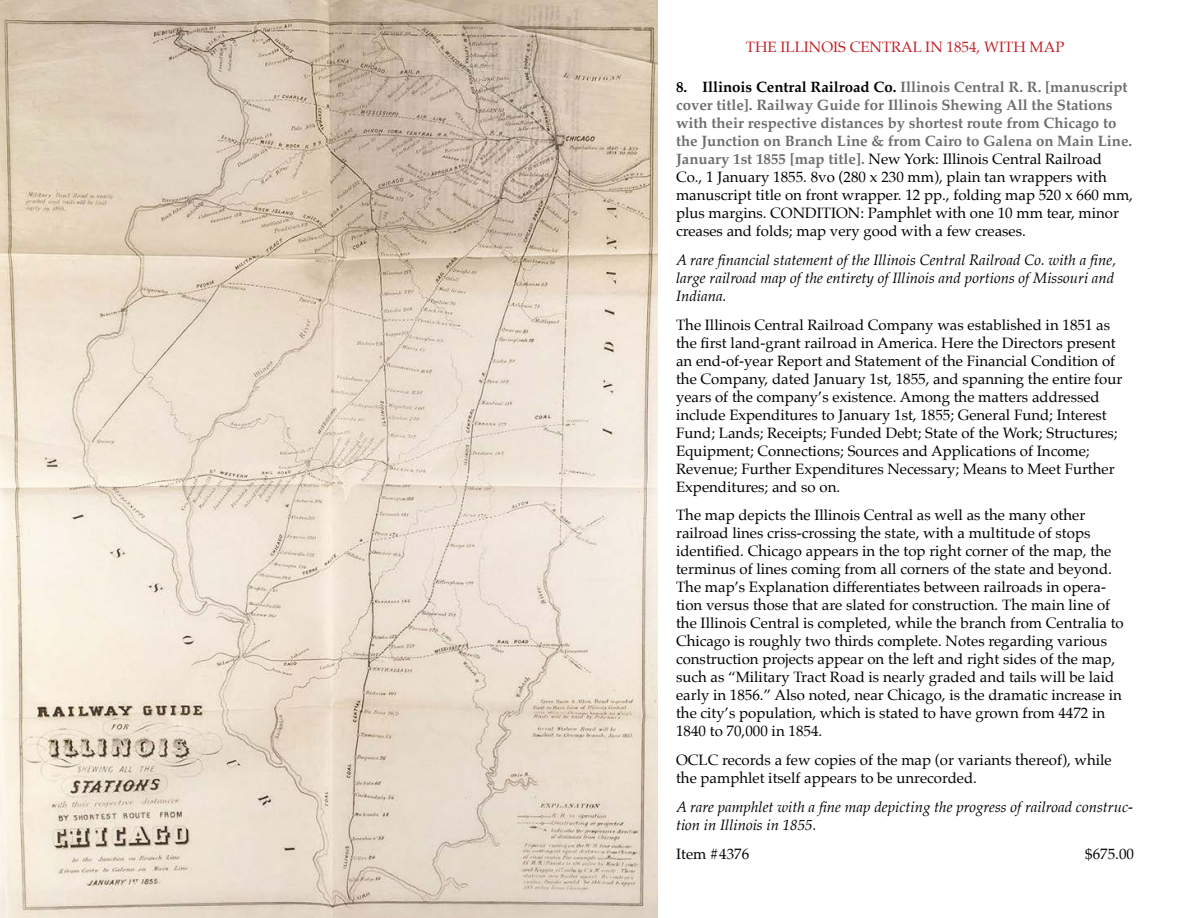
<style>
.page{position:relative;width:1188px;height:918px;background:#fff}
.page>*{position:absolute;margin:0;border:0;box-sizing:border-box;transform-origin:0 0}
.t1{font:15px/18px "Palatino";color:#000}
.t2{font:italic 15px/18px "Palatino";color:#000;text-align:justify}
.t3{font:15px "Palatino";color:#c12126}
.s1{font-weight:700}
.s2{font-weight:700;color:#6c6d6d}
</style>
<div class="page">
<img style="left:0;top:0;width:658px;height:918px">
<p class="t3" style="left:746px;top:35px;width:320px">THE ILLINOIS CENTRAL IN 1854, WITH MAP</p>
<p class="t1" style="left:676px;top:78px;width:458px"><span class="s1">8. Illinois Central Railroad Co.</span> <span class="s2">Illinois Central R. R. [manuscript cover title]. Railway Guide for Illinois Shewing All the Stations with their respective distances by shortest route from Chicago to the Junction on Branch Line &amp; from Cairo to Galena on Main Line.<br>January 1st 1855 [map title].</span> New York: Illinois Central Railroad<br>Co., 1 January 1855. 8vo (280 x 230 mm), plain tan wrappers with manuscript title on front wrapper. 12 pp., folding map 520 x 660 mm, plus margins. CONDITION: Pamphlet with one 10 mm tear, minor creases and folds; map very good with a few creases.</p>
<p class="t2" style="left:676px;top:250px;width:442px">A rare financial statement of the Illinois Central Railroad Co. with a fine, large railroad map of the entirety of Illinois and portions of Missouri and Indiana.</p>
<p class="t1" style="left:676px;top:315px;width:448px">The Illinois Central Railroad Company was established in 1851 as the first land-grant railroad in America. Here the Directors present an end-of-year Report and Statement of the Financial Condition of the Company, dated January 1st, 1855, and spanning the entire four years of the company’s existence. Among the matters addressed include Expenditures to January 1st, 1855; General Fund; Interest Fund; Lands; Receipts; Funded Debt; State of the Work; Structures; Equipment; Connections; Sources and Applications of Income; Revenue; Further Expenditures Necessary; Means to Meet Further Expenditures; and so on.</p>
<p class="t1" style="left:676px;top:506px;width:449px">The map depicts the Illinois Central as well as the many other railroad lines criss-crossing the state, with a multitude of stops identified. Chicago appears in the top right corner of the map, the terminus of lines coming from all corners of the state and beyond.<br>The map’s Explanation differentiates between railroads in opera&shy;tion versus those that are slated for construction. The main line of the Illinois Central is completed, while the branch from Centralia to Chicago is roughly two thirds complete. Notes regarding various construction projects appear on the left and right sides of the map, such as “Military Tract Road is nearly graded and tails will be laid early in 1856.” Also noted, near Chicago, is the dramatic increase in the city’s population, which is stated to have grown from 4472 in 1840 to 70,000 in 1854.</p>
<p class="t1" style="left:676px;top:751px;width:437px">OCLC records a few copies of the map (or variants thereof), while the pamphlet itself appears to be unrecorded.</p>
<p class="t2" style="left:676px;top:798px;width:459px">A rare pamphlet with a fine map depicting the progress of railroad construc&shy;tion in Illinois in 1855.</p>
<p class="t1" style="left:676px;top:845px;width:75px">Item #4376</p>
<p class="t1" style="left:1085px;top:845px;width:50px">$675.00</p>
</div>
